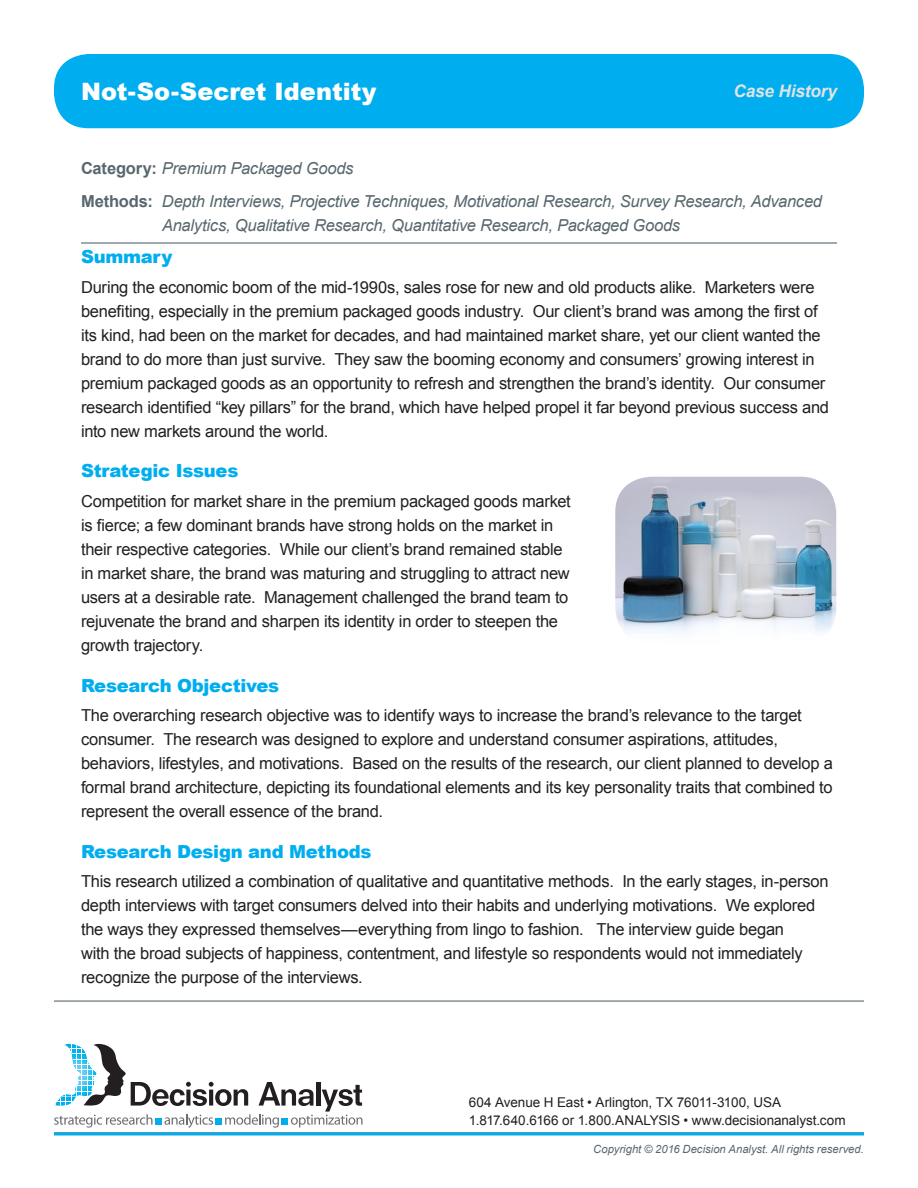
<style>
.page{position:relative;width:918px;height:1188px;background:#fff}
.page>*{position:absolute;margin:0;border:0;box-sizing:border-box;transform-origin:0 0}
.Subhead{font:900 24px "Arial";letter-spacing:.005em;color:#fff}
.Subhead-2{font:900 18px "Arial";letter-spacing:-.015em;color:#00aeef}
.t1{font:italic 700 17.25px "Arial";letter-spacing:-.01em;color:#dfe3e7}
.Body{font:16.5px/24px "Arial";letter-spacing:-.015em;color:#231f20}
.methods{font:italic 16.5px/24px "Arial";letter-spacing:-.015em;color:#58676e}
.t2{font:13.5px/18px "Arial";letter-spacing:-.005em;color:#231f20}
.t3{font:italic 11.25px "Arial";color:#58676e}
.s1{font-weight:700;font-style:normal}
</style>
<div class="page">
<div style="left:54px;top:54px;width:810px;height:74px;background:#00aeef;border-radius:34px"></div>
<svg style="left:54px;top:1132px;width:810px;height:4px;background:#31b4e4"></svg>
<hr style="left:54px;top:1000px;width:810px;height:2px;background:#58676e">
<svg style="left:54px;top:1044px;width:309px;height:84px"></svg>
<hr style="left:81px;top:242px;width:756px;height:2px;background:#58676e">
<img style="left:615px;top:477px;width:221px;height:157px">
<p class="Subhead" style="left:81px;top:74px;width:297px">Not-So-Secret Identity</p>
<p class="t1" style="left:733px;top:80px;width:105px">Case History</p>
<p class="methods" style="left:81px;top:156px;width:274px"><span class="s1">Category:</span> Premium Packaged Goods</p>
<p class="methods" style="left:162px;top:189px;width:662px;text-indent:-81px"><span class="s1">Methods:</span> Depth Interviews, Projective Techniques, Motivational Research, Survey Research, Advanced<br>Analytics, Qualitative Research, Quantitative Research, Packaged Goods</p>
<p class="Subhead-2" style="left:81px;top:244px;width:93px">Summary</p>
<p class="Body" style="left:81px;top:275px;width:750px">During the economic boom of the mid-1990s, sales rose for new and old products alike. Marketers were benefiting, especially in the premium packaged goods industry. Our client’s brand was among the first of its kind, had been on the market for decades, and had maintained market share, yet our client wanted the brand to do more than just survive. They saw the booming economy and consumers’ growing interest in premium packaged goods as an opportunity to refresh and strengthen the brand’s identity. Our consumer research identified “key pillars” for the brand, which have helped propel it far beyond previous success and into new markets around the world.</p>
<p class="Subhead-2" style="left:81px;top:458px;width:159px">Strategic Issues</p>
<p class="Body" style="left:81px;top:489px;width:491px">Competition for market share in the premium packaged goods market is fierce; a few dominant brands have strong holds on the market in their respective categories. While our client’s brand remained stable in market share, the brand was maturing and struggling to attract new users at a desirable rate. Management challenged the brand team to rejuvenate the brand and sharpen its identity in order to steepen the growth trajectory.</p>
<p class="Subhead-2" style="left:81px;top:672px;width:200px">Research Objectives</p>
<p class="Body" style="left:81px;top:703px;width:753px">The overarching research objective was to identify ways to increase the brand’s relevance to the target consumer. The research was designed to explore and understand consumer aspirations, attitudes, behaviors, lifestyles, and motivations. Based on the results of the research, our client planned to develop a formal brand architecture, depicting its foundational elements and its key personality traits that combined to represent the overall essence of the brand.</p>
<p class="Subhead-2" style="left:81px;top:838px;width:292px">Research Design and Methods</p>
<p class="Body" style="left:81px;top:869px;width:749px">This research utilized a combination of qualitative and quantitative methods. In the early stages, in-person depth interviews with target consumers delved into their habits and underlying motivations. We explored the ways they expressed themselves—everything from lingo to fashion. The interview guide began<br>with the broad subjects of happiness, contentment, and lifestyle so respondents would not immediately recognize the purpose of the interviews.</p>
<p class="t2" style="left:469px;top:1093px;width:378px">604 Avenue H East • Arlington, TX 76011-3100, USA<br>1.817.640.6166 or 1.800.ANALYSIS • www.decisionanalyst.com</p>
<p class="t3" style="left:593px;top:1142px;width:272px">Copyright © 2016 Decision Analyst. All rights reserved.</p>
</div>
